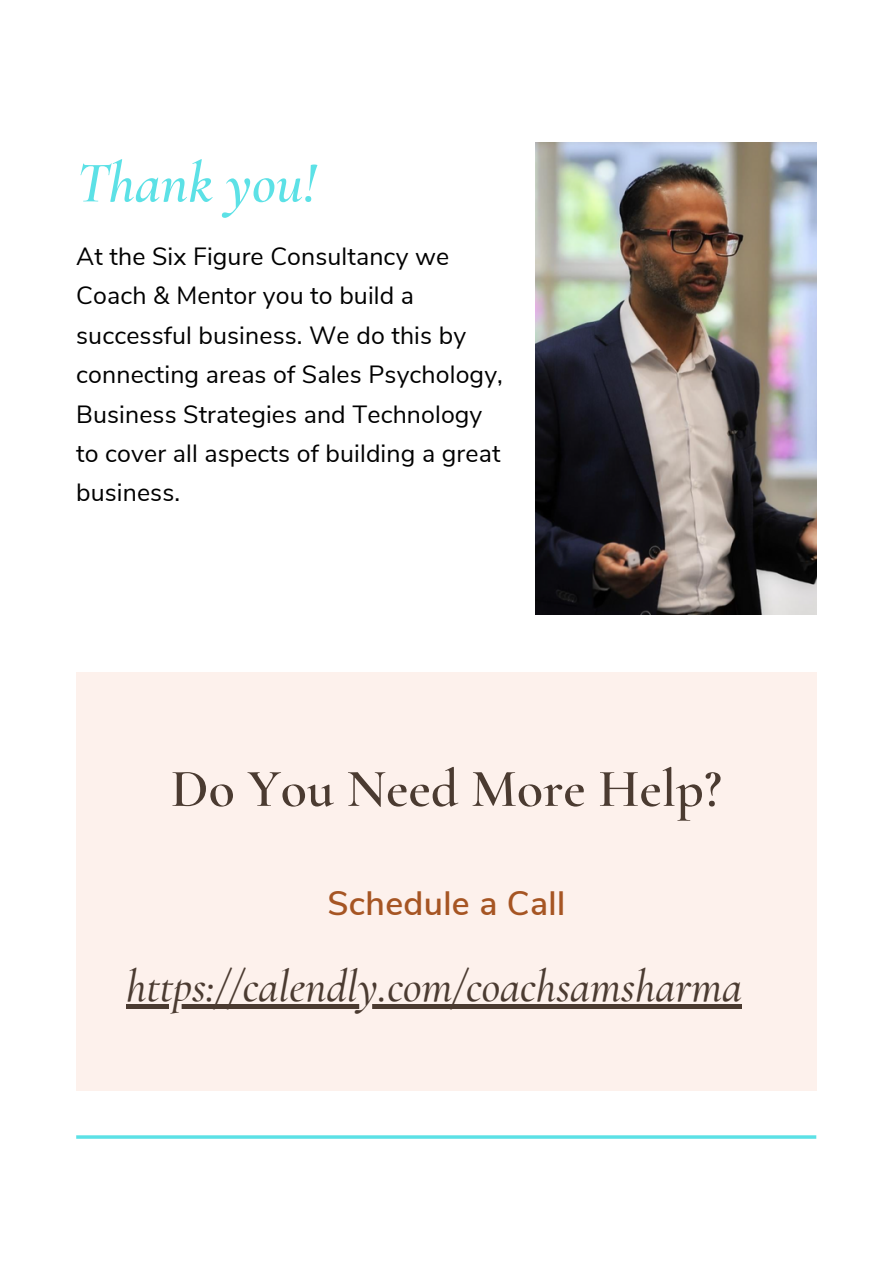
<style>
.page{position:relative;width:893px;height:1264px;background:#fff}
.page>*{position:absolute;margin:0;border:0;box-sizing:border-box;transform-origin:0 0}
.t1{font:italic 600 58.35px "Cormorant Garamond";color:#5ce1e6}
.t2{font:600 54px "Cormorant Garamond";color:#4b3b31}
.t3{font:italic 500 45.6px "Cormorant Garamond";color:#4b3b31}
.t4{font:600 33.75px "Nunito Sans";letter-spacing:.01em;color:#a65523}
.t5{font:24.9px/39.3px "Nunito Sans";letter-spacing:.005em;color:#000}
</style>
<div class="page">
<hr style="left:76px;top:1135px;width:740px;height:3px;background:#5ce1e6">
<div style="left:76px;top:672px;width:740px;height:419px;background:#fdf1ec"></div>
<img style="left:535px;top:143px;width:281px;height:471px">
<div style="left:126px;top:1003px;width:616px;height:5px;background:#4b3b31"></div>
<h1 class="t1" style="left:76px;top:147px;width:241px">Thank you!</h1>
<p class="t5" style="left:76px;top:237px;width:428px">At the Six Figure Consultancy we<br>Coach &amp; Mentor you to build a successful business. We do this by connecting areas of Sales Psychology,<br>Business Strategies and Technology to cover all aspects of building a great business.</p>
<h2 class="t2" style="left:171px;top:756px;width:552px">Do You Need More Help?</h2>
<h3 class="t4" style="left:327px;top:881px;width:239px">Schedule a Call</h3>
<h3 class="t3" style="left:126px;top:958px;width:617px">https://calendly.com/coachsamsharma</h3>
</div>
